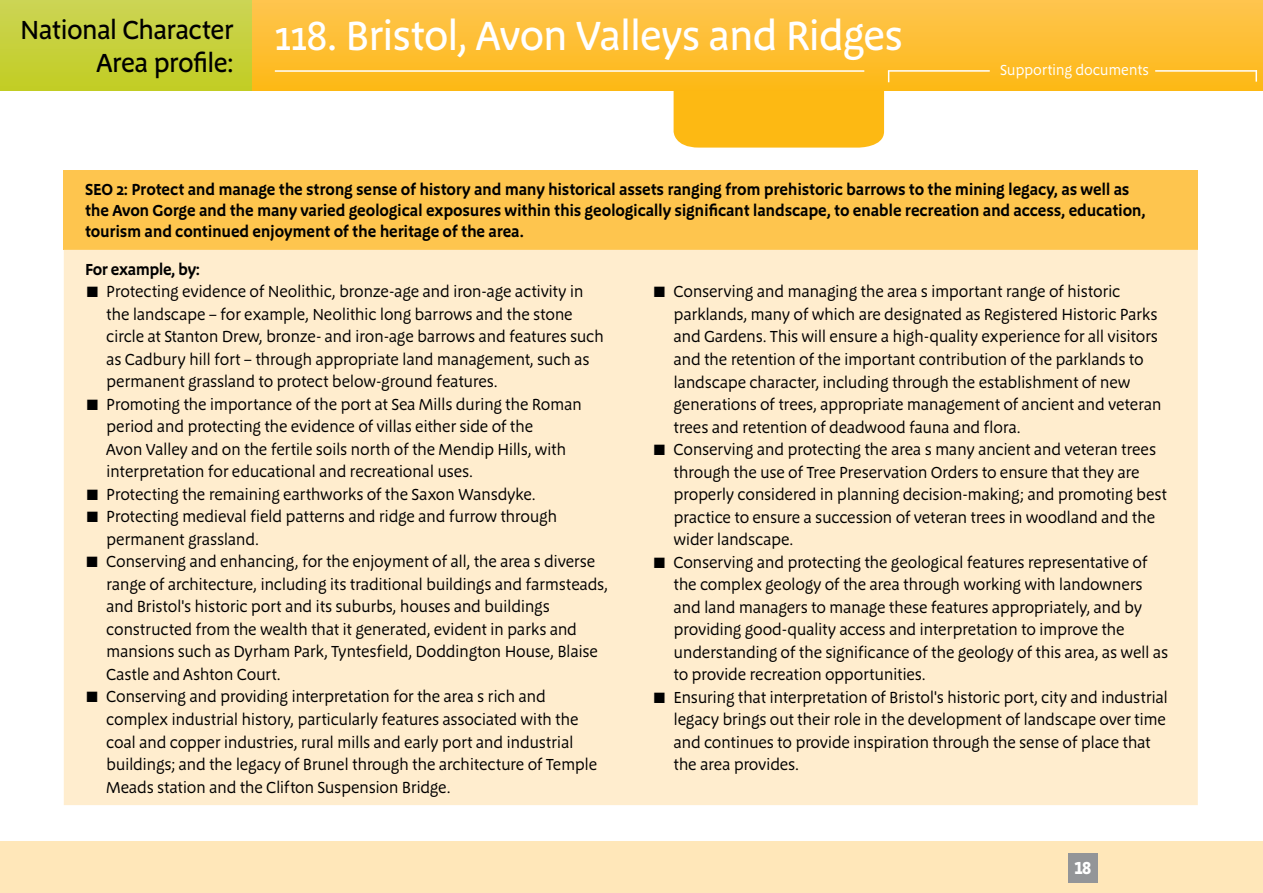
<style>
.page{position:relative;width:1263px;height:893px;background:#fff}
.page>*{position:absolute;margin:0;border:0;box-sizing:border-box;transform-origin:0 0}
.t1{font:500 42px "Megano";letter-spacing:-.03em;color:#fff}
.t2{font:500 27px/33px "Megano";letter-spacing:-.03em;color:#000;text-align:right}
.t3{font:700 18px "Megano LF";color:#fff}
.t4{font:16.5px/22.5px "Megano";letter-spacing:-.02em;color:#000}
.t5{font:600 16.5px/21px "Megano";letter-spacing:-.015em;color:#000}
.t6{font:15px "Megano";letter-spacing:-.02em;color:#fff}
</style>
<div class="page">
<div style="left:0;top:0;width:1263px;height:90px;background:linear-gradient(to bottom,#ccd455,#c2cd24)"></div>
<div style="left:0;top:842px;width:1263px;height:51px;background:#ffe7b9"></div>
<div style="left:1068px;top:853px;width:30px;height:30px;background:#939598"></div>
<div style="left:674px;top:90px;width:210px;height:58px;background:#fdb913"></div>
<div style="left:253px;top:0;width:1010px;height:90px;background:linear-gradient(to bottom,#fec54f,#fdb916)"></div>
<hr style="left:275px;top:70px;width:589px;height:2px;background:#fff">
<hr style="left:888px;top:70px;width:102px;height:2px;background:#fff">
<svg style="left:1255px;top:72px;width:2px;height:10px"></svg>
<hr style="left:1155px;top:70px;width:102px;height:2px;background:#fff">
<div style="left:64px;top:170px;width:1134px;height:80px;background:#fec54e"></div>
<div style="left:64px;top:250px;width:1134px;height:555px;background:#ffedce"></div>
<h2 class="t2" style="left:20px;top:13px;width:215px">National Character<br>Area profile:</h2>
<h1 class="t1" style="left:275px;top:11px;width:630px">118. Bristol, Avon Valleys and Ridges</h1>
<p class="t6" style="left:1000px;top:61px;width:150px">Supporting documents</p>
<p class="t5" style="left:85px;top:179px;width:1062px">SEO 2: Protect and manage the strong sense of history and many historical assets ranging from prehistoric barrows to the mining legacy, as well as the Avon Gorge and the many varied geological exposures within this geologically significant landscape, to enable recreation and access, education, tourism and continued enjoyment of the heritage of the area.</p>
<p class="t5" style="left:85px;top:259px;width:117px">For example, by:</p>
<p class="t4" style="left:106px;top:281px;width:499px;text-indent:-21px">■ Protecting evidence of Neolithic, bronze-age and iron-age activity in the landscape – for example, Neolithic long barrows and the stone circle at Stanton Drew, bronze- and iron-age barrows and features such as Cadbury hill fort – through appropriate land management, such as permanent grassland to protect below-ground features.</p>
<p class="t4" style="left:106px;top:393px;width:477px;text-indent:-21px">■ Promoting the importance of the port at Sea Mills during the Roman period and protecting the evidence of villas either side of the<br>Avon Valley and on the fertile soils north of the Mendip Hills, with interpretation for educational and recreational uses.</p>
<p class="t4" style="left:85px;top:483px;width:452px">■ Protecting the remaining earthworks of the Saxon Wansdyke.</p>
<p class="t4" style="left:106px;top:506px;width:453px;text-indent:-21px">■ Protecting medieval field patterns and ridge and furrow through permanent grassland.</p>
<p class="t4" style="left:106px;top:551px;width:503px;text-indent:-21px">■ Conserving and enhancing, for the enjoyment of all, the area‟s diverse range of architecture, including its traditional buildings and farmsteads, and Bristol's historic port and its suburbs, houses and buildings constructed from the wealth that it generated, evident in parks and mansions such as Dyrham Park, Tyntesfield, Doddington House, Blaise Castle and Ashton Court.</p>
<p class="t4" style="left:106px;top:686px;width:493px;text-indent:-21px">■ Conserving and providing interpretation for the area‟s rich and complex industrial history, particularly features associated with the coal and copper industries, rural mills and early port and industrial buildings; and the legacy of Brunel through the architecture of Temple Meads station and the Clifton Suspension Bridge.</p>
<p class="t4" style="left:673px;top:281px;width:490px;text-indent:-21px">■ Conserving and managing the area‟s important range of historic parklands, many of which are designated as Registered Historic Parks and Gardens. This will ensure a high-quality experience for all visitors and the retention of the important contribution of the parklands to landscape character, including through the establishment of new generations of trees, appropriate management of ancient and veteran trees and retention of deadwood fauna and flora.</p>
<p class="t4" style="left:673px;top:438px;width:495px;text-indent:-21px">■ Conserving and protecting the area‟s many ancient and veteran trees through the use of Tree Preservation Orders to ensure that they are properly considered in planning decision-making; and promoting best practice to ensure a succession of veteran trees in woodland and the wider landscape.</p>
<p class="t4" style="left:673px;top:551px;width:496px;text-indent:-21px">■ Conserving and protecting the geological features representative of the complex geology of the area through working with landowners and land managers to manage these features appropriately, and by providing good-quality access and interpretation to improve the understanding of the significance of the geology of this area, as well as to provide recreation opportunities.</p>
<p class="t4" style="left:673px;top:686px;width:496px;text-indent:-21px">■ Ensuring that interpretation of Bristol's historic port, city and industrial legacy brings out their role in the development of landscape over time and continues to provide inspiration through the sense of place that the area provides.</p>
<p class="t3" style="left:1074px;top:857px;width:19px">18</p>
</div>
